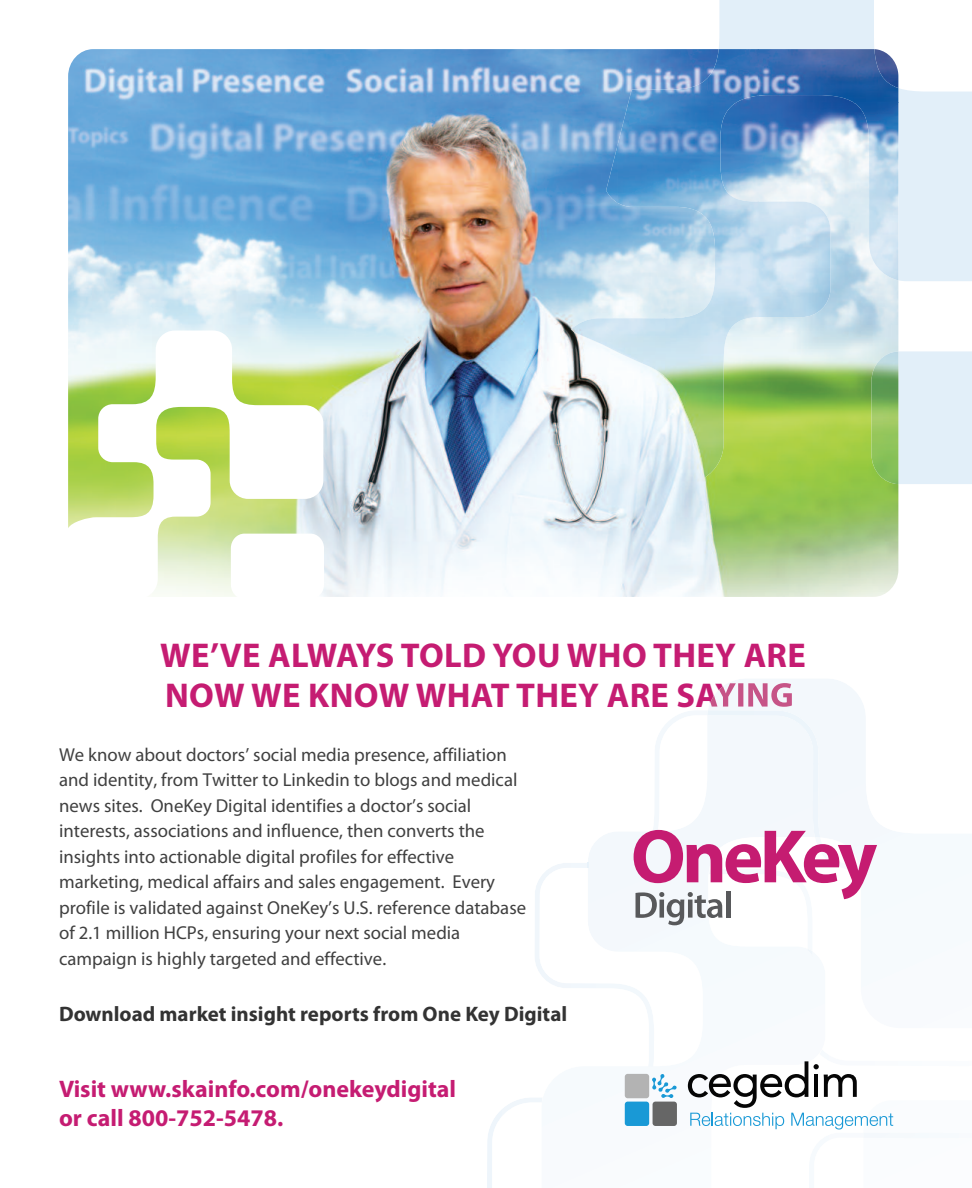
<style>
.page{position:relative;width:972px;height:1188px;background:#fff}
.page>*{position:absolute;margin:0;border:0;box-sizing:border-box;transform-origin:0 0}
.t1{font:700 34.5px/40px "Myriad Pro";letter-spacing:.01em;color:#c51c72}
.t2{font:700 24px/29.1px "Myriad Pro";color:#c51c72}
.t3{font:700 21px "Myriad Pro";color:#333}
.t4{font:18.75px/25.5px "Myriad Pro";color:#404040}
</style>
<div class="page">
<img style="left:68px;top:49px;width:830px;height:548px">
<div style="left:898px;top:351px;width:74px;height:133px;background:#e2eff9"></div>
<img style="left:872px;top:351px;width:26px;height:133px">
<svg style="left:719px;top:0;width:253px;height:281px;fill:#e2eff9"></svg>
<img style="left:617px;top:49px;width:142px;height:161px">
<img style="left:758px;top:49px;width:140px;height:54px">
<img style="left:606px;top:144px;width:12px;height:59px">
<img style="left:853px;top:102px;width:45px;height:178px">
<img style="left:758px;top:202px;width:73px;height:115px">
<img style="left:664px;top:209px;width:95px;height:269px">
<img style="left:571px;top:318px;width:94px;height:53px">
<svg style="left:657px;top:370px;width:8px;height:7px"></svg>
<svg style="left:709px;top:679px;width:156px;height:31px;fill:#f3f8fc"></svg>
<svg style="left:709px;top:683px;width:85px;height:24px"></svg>
<svg style="left:487px;top:710px;width:418px;height:478px"></svg>
<div style="left:707px;top:710px;width:111px;height:54px;background:#f3f8fc"></div>
<img style="left:813px;top:763px;width:7px;height:67px">
<svg style="left:807px;top:949px;width:6px;height:7px"></svg>
<img style="left:863px;top:1133px;width:42px;height:6px">
<svg style="left:634px;top:830px;width:243px;height:95px"></svg>
<hr style="left:726px;top:891px;width:4px;height:27px;background:#58595b">
<div style="left:625px;top:1074px;width:24px;height:24px;background:#b3b3b3;border-radius:3px"></div>
<svg style="left:652px;top:1074px;width:25px;height:24px"></svg>
<div style="left:625px;top:1102px;width:24px;height:24px;background:#1999d6;border-radius:3px"></div>
<div style="left:653px;top:1102px;width:24px;height:24px;background:#666;border-radius:3px"></div>
<svg style="left:688px;top:1061px;width:205px;height:68px"></svg>
<h1 class="t1" style="left:160px;top:638px;width:647px">WE’VE ALWAYS TOLD YOU WHO THEY ARE<br>NOW WE KNOW WHAT THEY ARE SAYING</h1>
<p class="t4" style="left:59px;top:743px;width:469px">We know about doctors’ social media presence, affiliation and identity, from Twitter to Linkedin to blogs and medical news sites. OneKey Digital identifies a doctor’s social interests, associations and influence, then converts the insights into actionable digital profiles for effective marketing, medical affairs and sales engagement. Every profile is validated against OneKey’s U.S. reference database of 2.1 million HCPs, ensuring your next social media campaign is highly targeted and effective.</p>
<p class="t3" style="left:59px;top:1006px;width:510px">Download market insight reports from One Key Digital</p>
<p class="t2" style="left:59px;top:1076px;width:399px">Visit www.skainfo.com/onekeydigital or call 800-752-5478.</p>
</div>
